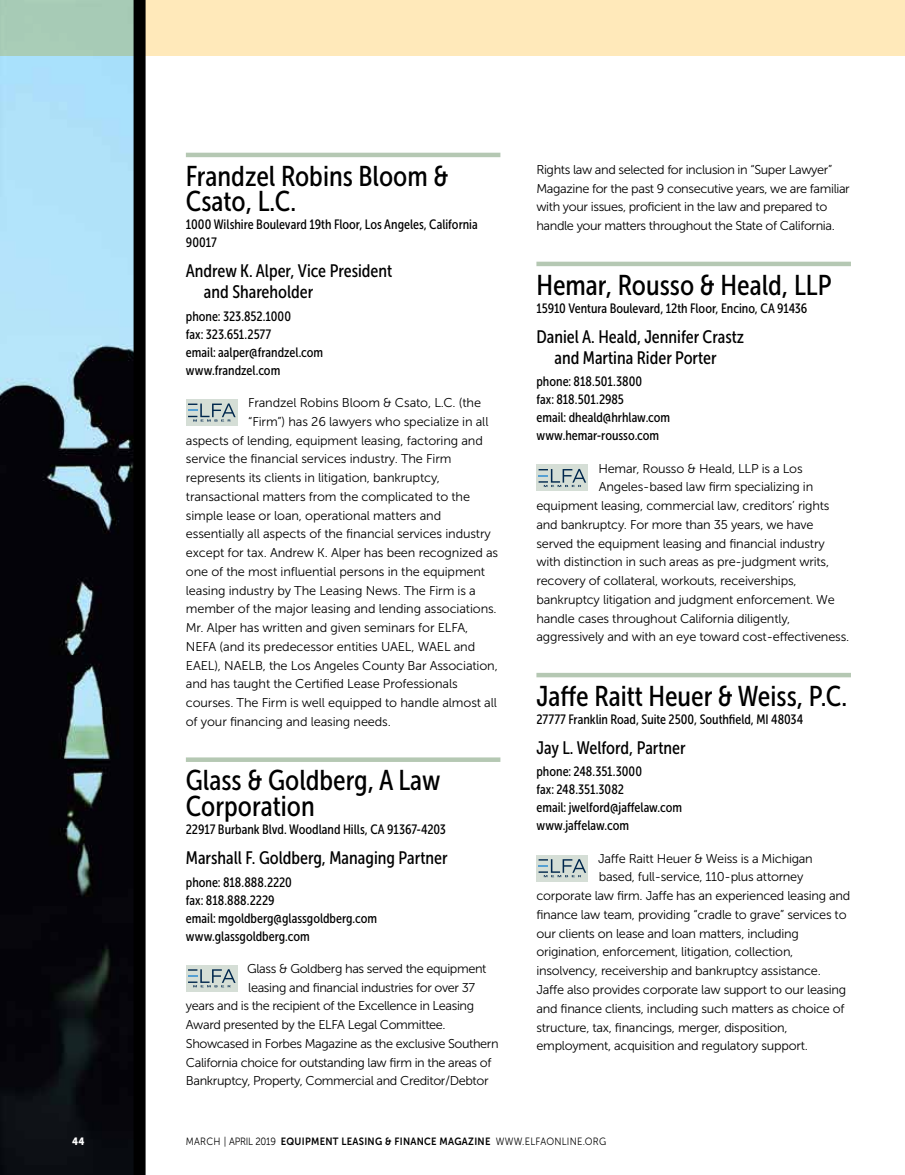
<style>
.page{position:relative;width:905px;height:1175px;background:#fff}
.page>*{position:absolute;margin:0;border:0;box-sizing:border-box;transform-origin:0 0}
.t1{font:28.5px/25.5px "Museo Sans Cond 500";color:#000}
.t2{font:18px/21px "Museo Sans Cond 500";color:#000}
.t3{font:13.5px/18px "Museo Sans Cond 500";color:#000}
.t4{font:12.75px/18.8px "Museo Sans 300";letter-spacing:-.015em;color:#000}
.t5{font:10.5px "Museo Sans 300";letter-spacing:.025em;color:#000;scale:.9 1}
.t6{font:10.5px "Museo Sans 900";color:#fff;scale:.9 1}
.s1{font-family:"Museo Sans 700"}
</style>
<div class="page">
<hr style="left:186px;top:153px;width:314px;height:4px;background:#b5c8b3">
<div style="left:186px;top:757px;width:314px;height:5px;background:#b5c8b3"></div>
<div style="left:186px;top:399px;width:52px;height:27px;background:#d5ded6"></div>
<svg style="left:188px;top:403px;width:48px;height:18px"></svg>
<div style="left:186px;top:965px;width:52px;height:26px;background:#d5ded6"></div>
<svg style="left:188px;top:969px;width:48px;height:18px"></svg>
<hr style="left:536px;top:262px;width:314px;height:4px;background:#b5c8b3">
<hr style="left:536px;top:673px;width:314px;height:4px;background:#b5c8b3">
<div style="left:536px;top:464px;width:52px;height:27px;background:#d5ded6"></div>
<svg style="left:538px;top:469px;width:48px;height:18px"></svg>
<div style="left:536px;top:854px;width:52px;height:27px;background:#d5ded6"></div>
<svg style="left:538px;top:859px;width:48px;height:18px"></svg>
<svg style="left:0;top:56px;width:146px;height:1118px;background:#394852"></svg>
<svg style="left:0;top:0;width:904px;height:56px;background:#eee1b6"></svg>
<h1 class="t1" style="left:186px;top:163px;width:264px">Frandzel Robins Bloom &amp;<br>Csato, L.C.</h1>
<p class="t3" style="left:186px;top:216px;width:293px">1000 Wilshire Boulevard 19th Floor, Los Angeles, California<br>90017</p>
<h2 class="t2" style="left:204px;top:261px;width:190px;text-indent:-18px">Andrew K. Alper, Vice President and Shareholder</h2>
<p class="t3" style="left:186px;top:307px;width:139px">phone: 323.852.1000<br>fax: 323.651.2577<br>email: aalper@frandzel.com www.frandzel.com</p>
<p class="t4" style="left:248px;top:393px;width:234px">Frandzel Robins Bloom &amp; Csato, L.C. (the</p>
<p class="t4" style="left:248px;top:412px;width:242px">“Firm”) has 26 lawyers who specialize in all</p>
<p class="t4" style="left:186px;top:431px;width:298px">aspects of lending, equipment leasing, factoring and</p>
<p class="t4" style="left:186px;top:449px;width:267px">service the financial services industry. The Firm</p>
<p class="t4" style="left:186px;top:468px;width:256px">represents its clients in litigation, bankruptcy,</p>
<p class="t4" style="left:186px;top:487px;width:286px">transactional matters from the complicated to the</p>
<p class="t4" style="left:186px;top:506px;width:257px">simple lease or loan, operational matters and</p>
<p class="t4" style="left:186px;top:524px;width:306px">essentially all aspects of the financial services industry</p>
<p class="t4" style="left:186px;top:543px;width:314px">except for tax. Andrew K. Alper has been recognized as</p>
<p class="t4" style="left:186px;top:562px;width:301px">one of the most influential persons in the equipment</p>
<p class="t4" style="left:186px;top:581px;width:291px">leasing industry by The Leasing News. The Firm is a</p>
<p class="t4" style="left:186px;top:600px;width:312px">member of the major leasing and lending associations.</p>
<p class="t4" style="left:186px;top:618px;width:284px">Mr. Alper has written and given seminars for ELFA,</p>
<p class="t4" style="left:186px;top:637px;width:291px">NEFA (and its predecessor entities UAEL, WAEL and</p>
<p class="t4" style="left:186px;top:656px;width:313px">EAEL), NAELB, the Los Angeles County Bar Association,</p>
<p class="t4" style="left:186px;top:675px;width:273px">and has taught the Certified Lease Professionals</p>
<p class="t4" style="left:186px;top:693px;width:312px">courses. The Firm is well equipped to handle almost all</p>
<p class="t4" style="left:186px;top:712px;width:206px">of your financing and leasing needs.</p>
<h1 class="t1" style="left:186px;top:768px;width:256px">Glass &amp; Goldberg, A Law<br>Corporation</h1>
<p class="t3" style="left:186px;top:820px;width:261px">22917 Burbank Blvd. Woodland Hills, CA 91367-4203</p>
<h2 class="t2" style="left:186px;top:847px;width:263px">Marshall F. Goldberg, Managing Partner</h2>
<p class="t3" style="left:186px;top:873px;width:193px">phone: 818.888.2220<br>fax: 818.888.2229<br>email: mgoldberg@glassgoldberg.com www.glassgoldberg.com</p>
<p class="t4" style="left:247px;top:959px;width:241px">Glass &amp; Goldberg has served the equipment</p>
<p class="t4" style="left:248px;top:977px;width:228px">leasing and financial industries for over 37</p>
<p class="t4" style="left:186px;top:996px;width:290px">years and is the recipient of the Excellence in Leasing</p>
<p class="t4" style="left:186px;top:1015px;width:261px">Award presented by the ELFA Legal Committee.</p>
<p class="t4" style="left:186px;top:1034px;width:314px">Showcased in Forbes Magazine as the exclusive Southern</p>
<p class="t4" style="left:186px;top:1052px;width:307px">California choice for outstanding law firm in the areas of</p>
<p class="t4" style="left:186px;top:1071px;width:304px">Bankruptcy, Property, Commercial and Creditor/Debtor</p>
<p class="t4" style="left:536px;top:160px;width:315px">Rights law and selected for inclusion in “Super Lawyer” Magazine for the past 9 consecutive years, we are familiar with your issues, proficient in the law and prepared to handle your matters throughout the State of California.</p>
<h1 class="t1" style="left:536px;top:272px;width:296px">Hemar, Rousso &amp; Heald, LLP</h1>
<p class="t3" style="left:536px;top:299px;width:272px">15910 Ventura Boulevard, 12th Floor, Encino, CA 91436</p>
<h2 class="t2" style="left:536px;top:326px;width:209px;text-align:center">Daniel A. Heald, Jennifer Crastz and Martina Rider Porter</h2>
<p class="t3" style="left:536px;top:372px;width:135px">phone: 818.501.3800<br>fax: 818.501.2985<br>email: dheald@hrhlaw.com www.hemar-rousso.com</p>
<p class="t4" style="left:598px;top:459px;width:206px">Hemar, Rousso &amp; Heald, LLP is a Los</p>
<p class="t4" style="left:599px;top:477px;width:216px">Angeles-based law firm specializing in</p>
<p class="t4" style="left:536px;top:496px;width:294px">equipment leasing, commercial law, creditors’ rights</p>
<p class="t4" style="left:536px;top:515px;width:278px">and bankruptcy. For more than 35 years, we have</p>
<p class="t4" style="left:536px;top:534px;width:290px">served the equipment leasing and financial industry</p>
<p class="t4" style="left:536px;top:552px;width:294px">with distinction in such areas as pre-judgment writs,</p>
<p class="t4" style="left:536px;top:571px;width:262px">recovery of collateral, workouts, receiverships,</p>
<p class="t4" style="left:536px;top:590px;width:300px">bankruptcy litigation and judgment enforcement. We</p>
<p class="t4" style="left:536px;top:609px;width:255px">handle cases throughout California diligently,</p>
<p class="t4" style="left:536px;top:627px;width:314px">aggressively and with an eye toward cost-effectiveness.</p>
<h1 class="t1" style="left:536px;top:683px;width:312px">Jaffe Raitt Heuer &amp; Weiss, P.C.</h1>
<p class="t3" style="left:536px;top:710px;width:268px">27777 Franklin Road, Suite 2500, Southfield, MI 48034</p>
<h2 class="t2" style="left:536px;top:737px;width:151px">Jay L. Welford, Partner</h2>
<p class="t3" style="left:536px;top:762px;width:147px">phone: 248.351.3000<br>fax: 248.351.3082<br>email: jwelford@jaffelaw.com www.jaffelaw.com</p>
<p class="t4" style="left:598px;top:849px;width:216px">Jaffe Raitt Heuer &amp; Weiss is a Michigan</p>
<p class="t4" style="left:599px;top:867px;width:206px">based, full-service, 110-plus attorney</p>
<p class="t4" style="left:536px;top:886px;width:315px">corporate law firm. Jaffe has an experienced leasing and</p>
<p class="t4" style="left:536px;top:905px;width:312px">finance law team, providing “cradle to grave” services to</p>
<p class="t4" style="left:536px;top:924px;width:264px">our clients on lease and loan matters, including</p>
<p class="t4" style="left:536px;top:942px;width:258px">origination, enforcement, litigation, collection,</p>
<p class="t4" style="left:536px;top:961px;width:286px">insolvency, receivership and bankruptcy assistance.</p>
<p class="t4" style="left:536px;top:980px;width:311px">Jaffe also provides corporate law support to our leasing</p>
<p class="t4" style="left:536px;top:999px;width:310px">and finance clients, including such matters as choice of</p>
<p class="t4" style="left:536px;top:1017px;width:252px">structure, tax, financings, merger, disposition,</p>
<p class="t4" style="left:536px;top:1036px;width:273px">employment, acquisition and regulatory support.</p>
<p class="t6" style="left:72px;top:1135px;width:15px">44</p>
<p class="t5" style="left:186px;top:1136px;width:469px">MARCH | APRIL 2019 <span class="s1">EQUIPMENT LEASING &amp; FINANCE MAGAZINE</span> WWW.ELFAONLINE.ORG</p>
</div>
